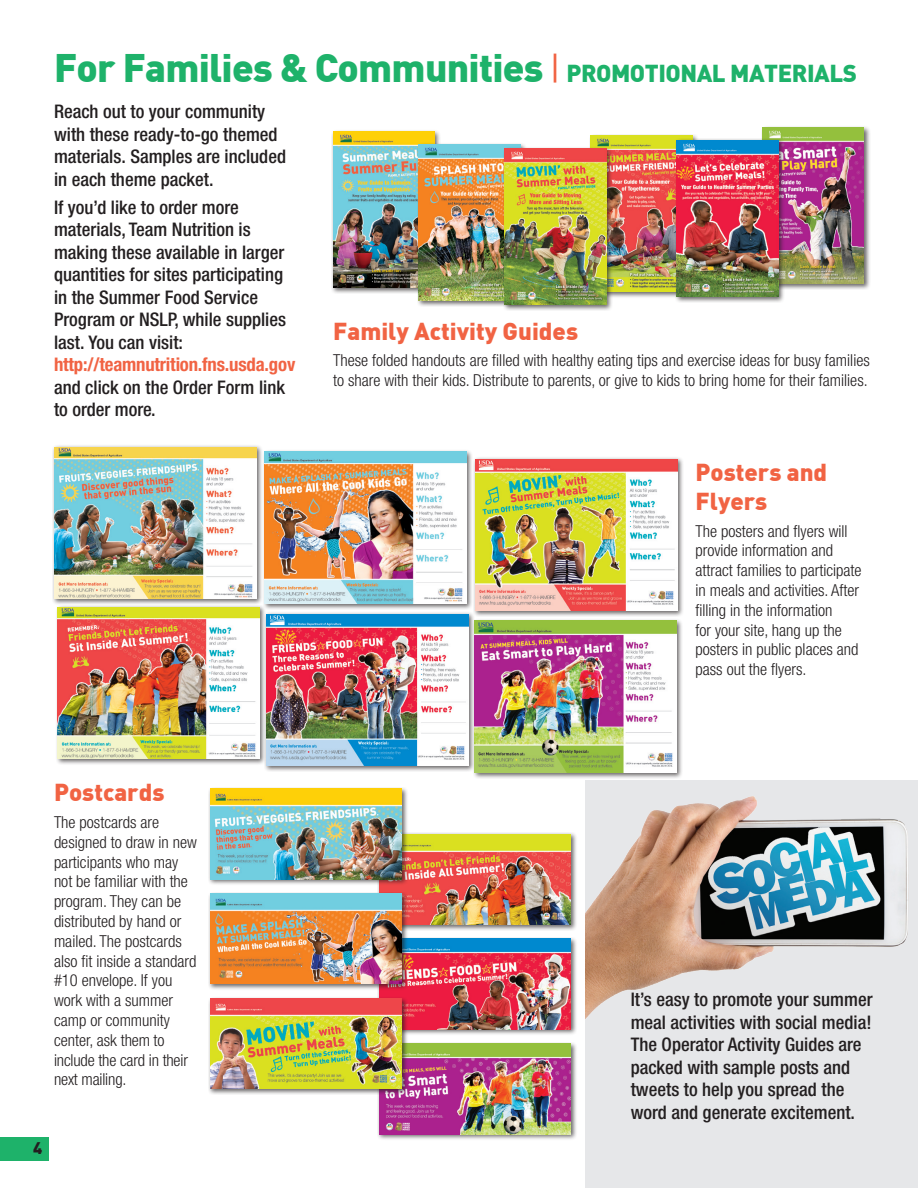
<style>
.page{position:relative;width:918px;height:1188px;background:#fff}
.page>*{position:absolute;margin:0;border:0;box-sizing:border-box;transform-origin:0 0}
.H1_Page_head{font:900 39px "DIN";letter-spacing:-.02em;color:#1eb26a}
.H2___subhead{font:900 24px/28.8px "DIN";color:#f16343}
.Paragraph___intro{font:500 condensed 18.75px/22.5px "Helvetica Neue LT Std";color:#231f20}
.Paragraph{font:300 condensed 16.5px/19.8px "Helvetica Neue LT Std";color:#231f20}
.H2___subhead-2{font:300 condensed 16.5px/19.8px "Helvetica Neue LT Std";color:#231f20}
.t1{font:900 16.5px "DIN";color:#231f20}
.s1{font-family:"Helvetica Neue LT Std";font-weight:400;font-stretch:condensed;color:#f16343}
.s2{font-size:24px}
.s3{font-weight:700;color:#f16343}
</style>
<div class="page">
<div style="left:0;top:1137px;width:49px;height:24px;background:#1eb26a"></div>
<div style="left:377px;top:832px;width:200px;height:99px;background:#231f20;opacity:.69"></div>
<img style="left:379px;top:834px;width:192px;height:90px">
<div style="left:377px;top:1042px;width:200px;height:99px;background:#231f20;opacity:.69"></div>
<img style="left:379px;top:1044px;width:192px;height:90px">
<div style="left:377px;top:937px;width:200px;height:99px;background:#231f20;opacity:.69"></div>
<img style="left:379px;top:939px;width:192px;height:90px">
<div style="left:585px;top:780px;width:333px;height:408px;background:#e6e7e9"></div>
<div style="left:331px;top:130px;width:110px;height:164px;background:#231f20;opacity:.69"></div>
<img style="left:333px;top:132px;width:101px;height:156px">
<div style="left:417px;top:142px;width:110px;height:165px;background:#231f20;opacity:.69"></div>
<img style="left:419px;top:144px;width:101px;height:156px">
<div style="left:589px;top:134px;width:109px;height:165px;background:#231f20;opacity:.69"></div>
<img style="left:591px;top:136px;width:101px;height:156px">
<div style="left:761px;top:125px;width:109px;height:165px;background:#231f20;opacity:.69"></div>
<img style="left:763px;top:127px;width:101px;height:156px">
<div style="left:675px;top:138px;width:109px;height:165px;background:#231f20;opacity:.69"></div>
<img style="left:677px;top:140px;width:101px;height:156px">
<div style="left:503px;top:147px;width:109px;height:164px;background:#231f20;opacity:.69"></div>
<img style="left:505px;top:149px;width:101px;height:156px">
<div style="left:52px;top:444px;width:211px;height:161px;background:#231f20;opacity:.69"></div>
<img style="left:54px;top:447px;width:202px;height:152px">
<div style="left:262px;top:449px;width:211px;height:161px;background:#231f20;opacity:.69"></div>
<img style="left:265px;top:452px;width:202px;height:151px">
<div style="left:473px;top:456px;width:211px;height:161px;background:#231f20;opacity:.69"></div>
<img style="left:475px;top:459px;width:202px;height:152px">
<div style="left:56px;top:605px;width:210px;height:161px;background:#231f20;opacity:.69"></div>
<img style="left:58px;top:607px;width:202px;height:152px">
<div style="left:264px;top:611px;width:211px;height:161px;background:#231f20;opacity:.69"></div>
<img style="left:266px;top:614px;width:202px;height:152px">
<div style="left:472px;top:618px;width:211px;height:161px;background:#231f20;opacity:.69"></div>
<img style="left:474px;top:621px;width:202px;height:151px">
<div style="left:208px;top:787px;width:200px;height:99px;background:#231f20;opacity:.69"></div>
<img style="left:210px;top:789px;width:192px;height:90px">
<div style="left:208px;top:892px;width:200px;height:98px;background:#231f20;opacity:.69"></div>
<img style="left:210px;top:894px;width:192px;height:90px">
<div style="left:208px;top:997px;width:200px;height:98px;background:#231f20;opacity:.69"></div>
<img style="left:210px;top:999px;width:192px;height:90px">
<img style="left:585px;top:796px;width:323px;height:223px">
<p class="H1_Page_head" style="left:54px;top:42px;width:805px">For Families &amp; Communities <span class="s1">|</span> <span class="s2">PROMOTIONAL MATERIALS</span></p>
<p class="Paragraph___intro" style="left:54px;top:100px;width:234px">Reach out to your community with these ready-to-go themed materials. Samples are included in each theme packet.</p>
<p class="Paragraph___intro" style="left:54px;top:195px;width:243px">If you’d like to order more materials, Team Nutrition is making these available in larger quantities for sites participating in the Summer Food Service<br>Program or NSLP, while supplies last. You can visit: <span class="s3">http://teamnutrition.fns.usda.gov </span>and click on the Order Form link to order more.</p>
<p class="H2___subhead" style="left:333px;top:315px;width:246px">Family Activity Guides</p>
<p class="Paragraph" style="left:333px;top:350px;width:538px">These folded handouts are filled with healthy eating tips and exercise ideas for busy families to share with their kids. Distribute to parents, or give to kids to bring home for their families.</p>
<p class="H2___subhead" style="left:696px;top:457px;width:133px">Posters and<br>Flyers</p>
<p class="Paragraph" style="left:696px;top:521px;width:168px">The posters and flyers will provide information and attract families to participate in meals and activities. After filling in the information<br>for your site, hang up the posters in public places and pass out the flyers.</p>
<p class="H2___subhead" style="left:54px;top:777px;width:112px">Postcards</p>
<p class="H2___subhead-2" style="left:54px;top:812px;width:144px">The postcards are designed to draw in new participants who may not be familiar with the program. They can be distributed by hand or mailed. The postcards also fit inside a standard #10 envelope. If you work with a summer camp or community center, ask them to include the card in their next mailing.</p>
<p class="t1" style="left:33px;top:1137px;width:11px">4</p>
<p class="Paragraph___intro" style="left:631px;top:988px;width:243px">It’s easy to promote your summer meal activities with social media!<br>The Operator Activity Guides are packed with sample posts and tweets to help you spread the word and generate excitement.</p>
</div>
